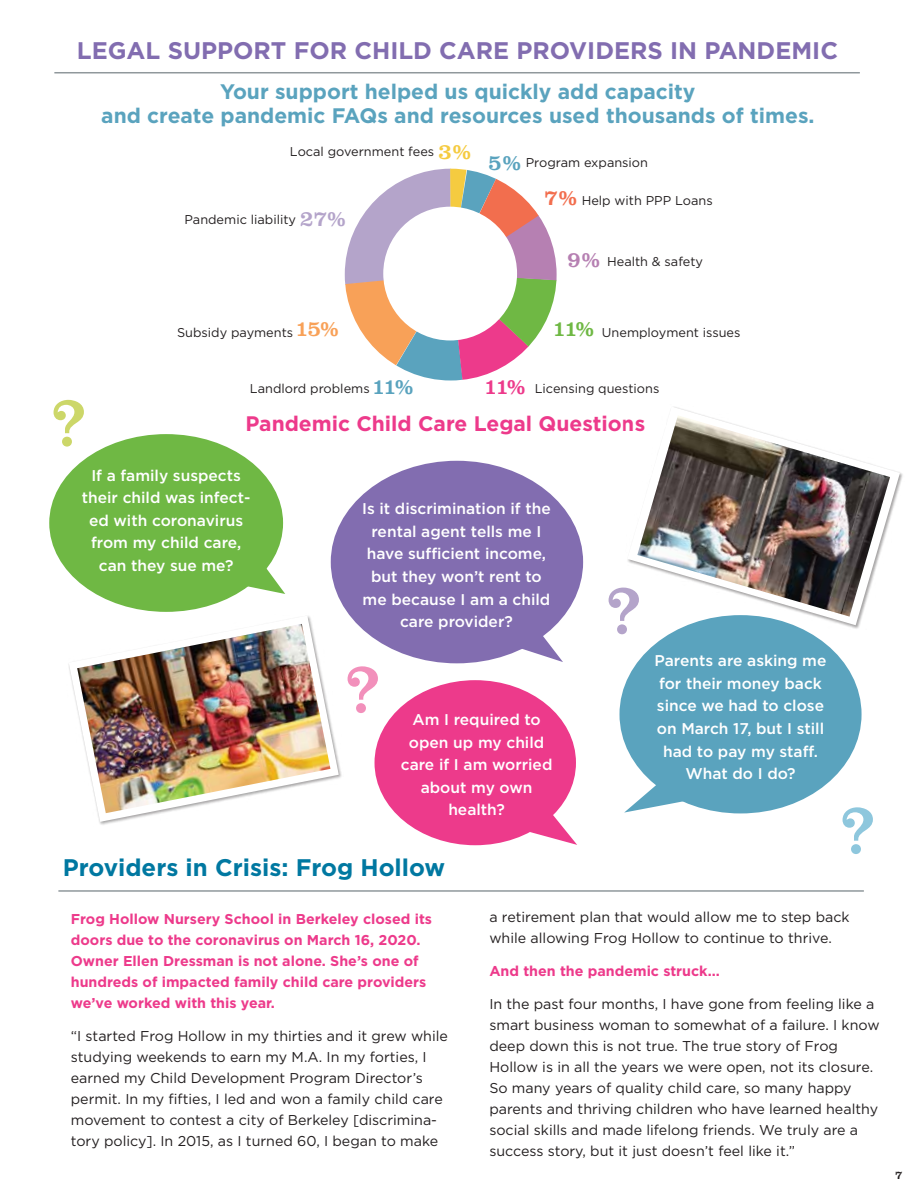
<style>
.page{position:relative;width:918px;height:1188px;background:#fff}
.page>*{position:absolute;margin:0;border:0;box-sizing:border-box;transform-origin:0 0}
.t1{font:66.9px "Clarendon";color:#b4a4ca}
.t2{font:66.9px "Clarendon";color:#8ec7dd}
.t3{font:66.9px "Clarendon";color:#f290bb}
.t4{font:66.9px "Clarendon";color:#ccd769}
.t5{font:700 24px "Gotham";color:#826db0}
.t6{font:700 24px "Gotham";color:#0078a1}
.t7{font:22.5px "Clarendon";color:#f8a158}
.t8{font:22.5px "Clarendon";color:#5aa3be}
.t9{font:700 21px/24px "Gotham";color:#5aa3be;text-align:center}
.t10{font:700 21px "Gotham";color:#ed3a8b}
.t11{font:500 15.6px/22.6px "Gotham";color:#fff;text-align:center}
.t12{font:14.25px/21px "Gotham";color:#231f20}
.t13{font:700 14.25px/21px "Gotham";color:#ed3a8b}
.t14{font:12.75px "Gotham";color:#231f20}
.t15{font:12px "Clarendon";color:#231f20}
.s1{font-family:"Clarendon";font-size:22.5px;color:#f5cb40}
.s2{font-family:"Clarendon";font-size:22.5px;color:#b4a4ca}
.s3{font-family:"Clarendon";font-size:22.5px;color:#5aa3be}
.s4{font-family:"Clarendon";font-size:22.5px;color:#f26e4e}
.s5{font-family:"Clarendon";font-size:22.5px;color:#b680b2}
.s6{font-family:"Clarendon";font-size:22.5px;color:#6fb844}
.s7{font-family:"Clarendon";font-size:22.5px;color:#ed3a8b}
</style>
<div class="page">
<hr style="left:54px;top:72px;width:806px;height:1px;background:#90989c">
<hr style="left:58px;top:890px;width:806px;height:2px;background:#90989c">
<svg style="left:69px;top:616px;width:270px;height:206px"></svg>
<img style="left:77px;top:624px;width:253px;height:189px">
<div style="left:375px;top:680px;width:201px;height:165px;background:#ed3a8b;border-radius:50%"></div>
<svg style="left:524px;top:810px;width:53px;height:35px"></svg>
<div style="left:331px;top:461px;width:252px;height:202px;background:#826db0;border-radius:50%"></div>
<svg style="left:513px;top:628px;width:50px;height:34px"></svg>
<div style="left:620px;top:615px;width:242px;height:198px;background:#5aa3be;border-radius:50%"></div>
<svg style="left:624px;top:780px;width:70px;height:33px"></svg>
<svg style="left:627px;top:407px;width:273px;height:218px"></svg>
<img style="left:637px;top:415px;width:253px;height:202px">
<svg style="left:345px;top:169px;width:212px;height:212px"></svg>
<div style="left:383px;top:207px;width:134px;height:133px;background:#fff;border-radius:50%"></div>
<div style="left:49px;top:434px;width:234px;height:178px;background:#6fb844;border-radius:50%"></div>
<svg style="left:237px;top:561px;width:48px;height:33px"></svg>
<h2 class="t5" style="left:77px;top:36px;width:763px">LEGAL SUPPORT FOR CHILD CARE PROVIDERS IN PANDEMIC</h2>
<h3 class="t9" style="left:101px;top:79px;width:715px">Your support helped us quickly add capacity<br>and create pandemic FAQs and resources used thousands of times.</h3>
<p class="t14" style="left:290px;top:145px;width:183px">Local government fees <span class="s1">3%</span></p>
<p class="t14" style="left:185px;top:213px;width:163px">Pandemic liability <span class="s2">27%</span></p>
<p class="t14" style="left:488px;top:156px;width:161px"><span class="s3">5%</span> Program expansion</p>
<p class="t14" style="left:544px;top:193px;width:170px"><span class="s4">7%</span> Help with PPP Loans</p>
<p class="t14" style="left:567px;top:254px;width:137px"><span class="s5">9%</span> Health &amp; safety</p>
<h3 class="t7" style="left:295px;top:316px;width:45px">15%</h3>
<p class="t14" style="left:177px;top:325px;width:118px">Subsidy payments</p>
<p class="t14" style="left:553px;top:325px;width:189px"><span class="s6">11%</span> Unemployment issues</p>
<h1 class="t4" style="left:52px;top:384px;width:35px">?</h1>
<p class="t14" style="left:250px;top:381px;width:121px">Landlord problems</p>
<p class="t14" style="left:484px;top:381px;width:177px"><span class="s7">11%</span> Licensing questions</p>
<h3 class="t8" style="left:372px;top:374px;width:43px">11%</h3>
<h3 class="t10" style="left:245px;top:411px;width:401px">Pandemic Child Care Legal Questions</h3>
<p class="t11" style="left:82px;top:463px;width:170px">If a family suspects their child was infect&shy;ed with coronavirus from my child care, can they sue me?</p>
<p class="t11" style="left:362px;top:497px;width:190px">Is it discrimination if the rental agent tells me I have sufficient income, but they won’t rent to me because I am a child care provider?</p>
<h1 class="t3" style="left:346px;top:651px;width:35px">?</h1>
<p class="t11" style="left:401px;top:708px;width:153px">Am I required to open up my child care if I am worried about my own health?</p>
<h2 class="t6" style="left:63px;top:853px;width:384px">Providers in Crisis: Frog Hollow</h2>
<h1 class="t1" style="left:607px;top:572px;width:35px">?</h1>
<p class="t11" style="left:655px;top:649px;width:173px">Parents are asking me for their money back since we had to close on March 17, but I still had to pay my staff.<br>What do I do?</p>
<h1 class="t2" style="left:841px;top:792px;width:35px">?</h1>
<p class="t13" style="left:71px;top:908px;width:363px">Frog Hollow Nursery School in Berkeley closed its doors due to the coronavirus on March 16, 2020.<br>Owner Ellen Dressman is not alone. She’s one of hundreds of impacted family child care providers we’ve worked with this year.</p>
<p class="t12" style="left:71px;top:1025px;width:379px">“I started Frog Hollow in my thirties and it grew while studying weekends to earn my M.A. In my forties, I earned my Child Development Program Director’s permit. In my fifties, I led and won a family child care movement to contest a city of Berkeley [discrimina&shy;tory policy]. In 2015, as I turned 60, I began to make</p>
<p class="t12" style="left:489px;top:906px;width:362px">a retirement plan that would allow me to step back while allowing Frog Hollow to continue to thrive.</p>
<p class="t13" style="left:489px;top:960px;width:232px">And then the pandemic struck...</p>
<p class="t12" style="left:489px;top:993px;width:392px">In the past four months, I have gone from feeling like a smart business woman to somewhat of a failure. I know deep down this is not true. The true story of Frog Hollow is in all the years we were open, not its closure.<br>So many years of quality child care, so many happy parents and thriving children who have learned healthy social skills and made lifelong friends. We truly are a success story, but it just doesn’t feel like it.”</p>
<p class="t15" style="left:895px;top:1168px;width:9px">7</p>
</div>
